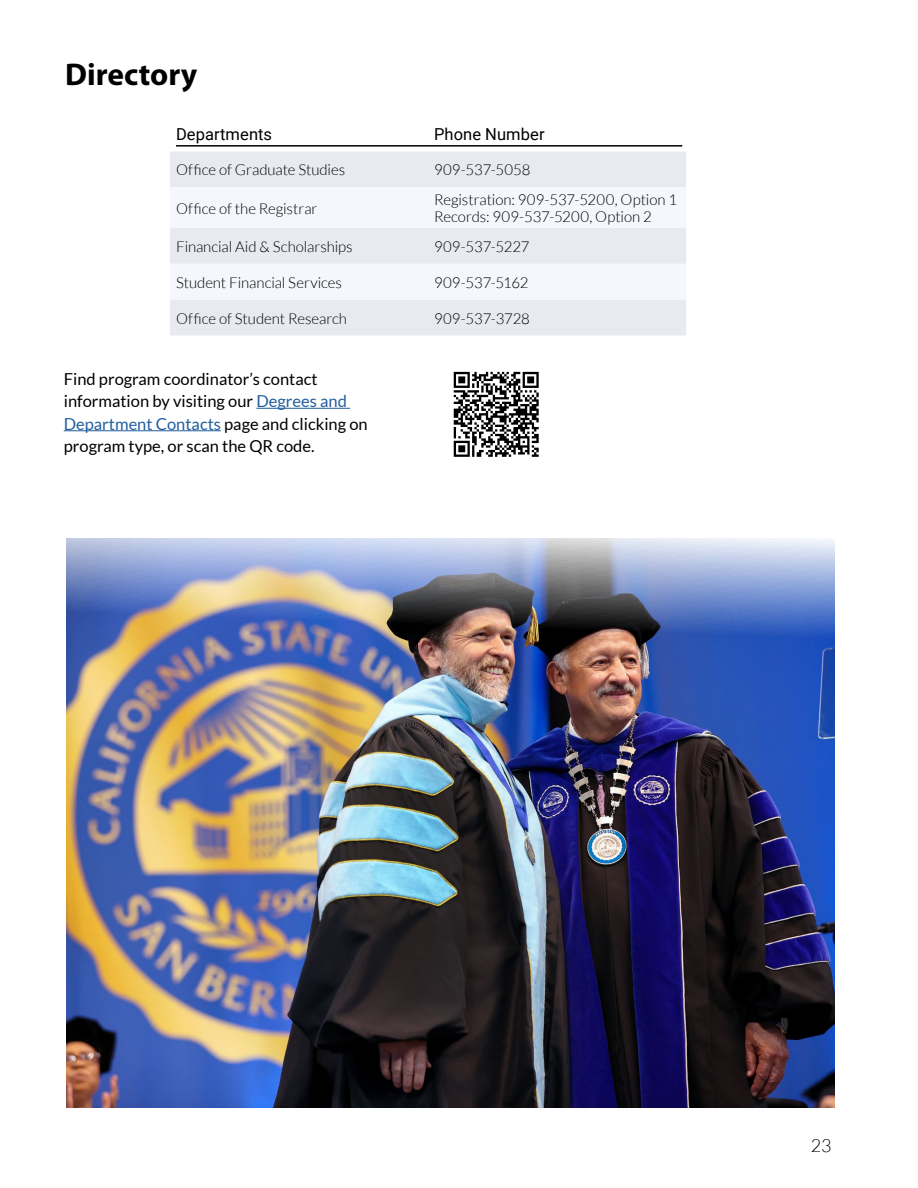
<style>
.page{position:relative;width:918px;height:1188px;background:#fff}
.page>*{position:absolute;margin:0;border:0;box-sizing:border-box;transform-origin:0 0}
.t1{font:700 31.5px "Myriad Pro";color:#000}
.t2{font:300 18px "Lato";color:#000}
.t3{font:16.5px/22.5px "Lato";color:#000101}
.t4{font:16.5px "Roboto";letter-spacing:.005em;color:#000}
.t5{font:300 15px/16.5px "Lato";letter-spacing:-.005em;color:#000}
.s1{color:#215e9e}
</style>
<div class="page">
<hr style="left:176px;top:145px;width:506px;height:2px;background:#000">
<div style="left:170px;top:151px;width:516px;height:185px;background:#e7ebf1"></div>
<svg style="left:170px;top:187px;width:516px;height:113px;fill:#f4f7fc"></svg>
<hr style="left:256px;top:408px;width:94px;height:1px;background:#215e9e">
<hr style="left:64px;top:430px;width:157px;height:1px;background:#215e9e">
<img style="left:453px;top:371px;width:86px;height:86px">
<img style="left:67px;top:539px;width:768px;height:569px">
<h1 class="t1" style="left:65px;top:54px;width:134px">Directory</h1>
<p class="t4" style="left:176px;top:122px;width:98px">Departments</p>
<p class="t4" style="left:434px;top:122px;width:112px">Phone Number</p>
<p class="t5" style="left:176px;top:162px;width:171px">Office of Graduate Studies</p>
<p class="t5" style="left:434px;top:162px;width:98px">909-537-5058</p>
<p class="t5" style="left:176px;top:200px;width:143px">Office of the Registrar</p>
<p class="t5" style="left:434px;top:192px;width:245px">Registration: 909-537-5200, Option 1<br>Records: 909-537-5200, Option 2</p>
<p class="t5" style="left:176px;top:238px;width:178px">Financial Aid &amp; Scholarships</p>
<p class="t5" style="left:434px;top:238px;width:97px">909-537-5227</p>
<p class="t5" style="left:176px;top:274px;width:167px">Student Financial Services</p>
<p class="t5" style="left:434px;top:274px;width:96px">909-537-5162</p>
<p class="t5" style="left:176px;top:310px;width:173px">Office of Student Research</p>
<p class="t5" style="left:434px;top:310px;width:97px">909-537-3728</p>
<p class="t3" style="left:64px;top:367px;width:305px">Find program coordinator’s contact information by visiting our <span class="s1">Degrees and Department Contacts</span> page and clicking on program type, or scan the QR code.</p>
<p class="t2" style="left:811px;top:1136px;width:22px">23</p>
</div>
